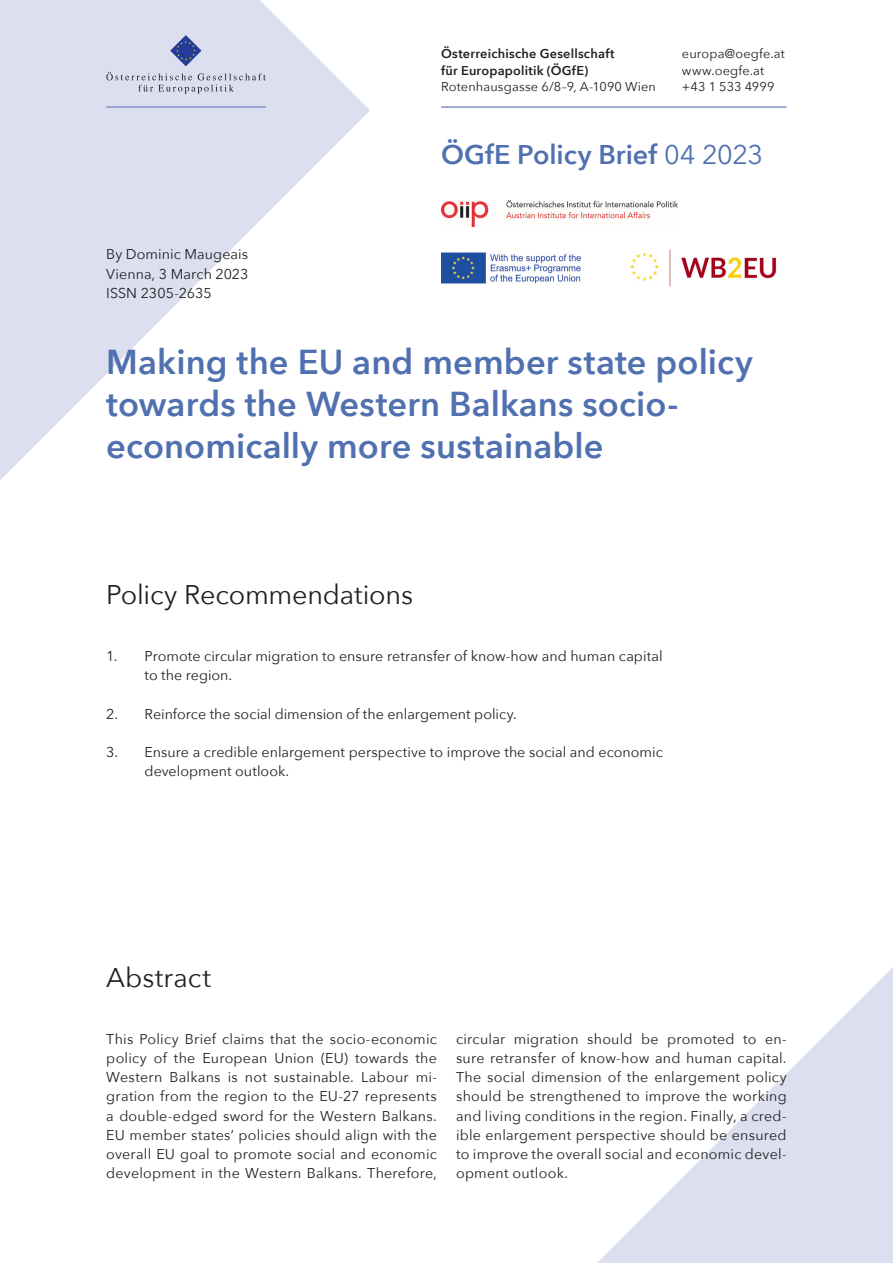
<style>
.page{position:relative;width:893px;height:1263px;background:#fff}
.page>*{position:absolute;margin:0;border:0;box-sizing:border-box;transform-origin:0 0}
.Überschrift_1{font:600 34.5px/42px "Avenir Next";letter-spacing:.005em;color:#5070b0}
.Überschrift_2{font:27px "Avenir Next";letter-spacing:-.005em;color:#231f20}
.Überschrift_2-2{font:600 27px "Avenir Next";color:#5070b0}
.p{font:14.25px/19.2px "Avenir Next";letter-spacing:.005em;color:#231f20}
.p-2{font:12.75px "Avenir Next";letter-spacing:.015em;color:#231f20}
.p-3{font:600 12.75px/16.5px "Avenir Next";letter-spacing:.02em;color:#231f20}
.s1{font-weight:400}
</style>
<div class="page">
<svg style="left:0;top:0;width:370px;height:480px;fill:#dbdfef"></svg>
<svg style="left:597px;top:967px;width:296px;height:296px"></svg>
<svg style="left:170px;top:35px;width:31px;height:31px"></svg>
<svg style="left:106px;top:72px;width:160px;height:22px;background:#c9cddb"></svg>
<hr style="left:106px;top:106px;width:160px;height:2px;background:#8493c4">
<hr style="left:441px;top:106px;width:346px;height:2px;background:#8493c4">
<img style="left:441px;top:200px;width:236px;height:27px">
<img style="left:630px;top:249px;width:147px;height:38px">
<img style="left:441px;top:252px;width:141px;height:32px">
<p class="p-3" style="left:441px;top:45px;width:175px">Österreichische Gesellschaft für Europapolitik (ÖGfE)</p>
<p class="p-2" style="left:441px;top:76px;width:216px">Rotenhausgasse 6/8–9, A-1090 Wien</p>
<p class="p-2" style="left:682px;top:43px;width:104px">europa@oegfe.at</p>
<p class="p-2" style="left:682px;top:60px;width:84px">www.oegfe.at</p>
<p class="p-2" style="left:682px;top:76px;width:94px">+43 1 533 4999</p>
<p class="p" style="left:106px;top:244px;width:143px">By Dominic Maugeais</p>
<p class="p" style="left:106px;top:263px;width:144px">Vienna, 3 March 2023</p>
<p class="p" style="left:106px;top:282px;width:107px">ISSN 2305-2635</p>
<p class="Überschrift_2-2" style="left:441px;top:131px;width:323px">ÖGfE Policy Brief <span class="s1">04 2023</span></p>
<p class="Überschrift_1" style="left:106px;top:340px;width:648px">Making the EU and member state policy towards the Western Balkans socio&shy;economically more sustainable</p>
<p class="Überschrift_2" style="left:106px;top:572px;width:308px">Policy Recommendations</p>
<p class="p" style="left:145px;top:646px;width:520px;text-indent:-38px">1. Promote circular migration to ensure retransfer of know-how and human capital to the region.</p>
<p class="p" style="left:106px;top:703px;width:412px">2. Reinforce the social dimension of the enlargement policy.</p>
<p class="p" style="left:145px;top:742px;width:520px;text-indent:-38px">3. Ensure a credible enlargement perspective to improve the social and economic development outlook.</p>
<p class="Überschrift_2" style="left:106px;top:954px;width:106px">Abstract</p>
<p class="p" style="left:106px;top:1029px;width:332px;text-align:justify">This Policy Brief claims that the socio-economic policy of the European Union (EU) towards the Western Balkans is not sustainable. Labour mi&shy;gration from the region to the EU-27 represents a double-edged sword for the Western Balkans.<br>EU member states’ policies should align with the overall EU goal to promote social and economic development in the Western Balkans. Therefore,</p>
<p class="p" style="left:456px;top:1029px;width:332px;text-align:justify">circular migration should be promoted to en&shy;sure retransfer of know-how and human capital.<br>The social dimension of the enlargement policy should be strengthened to improve the working and living conditions in the region. Finally, a cred&shy;ible enlargement perspective should be ensured to improve the overall social and economic devel&shy;opment outlook.</p>
</div>
